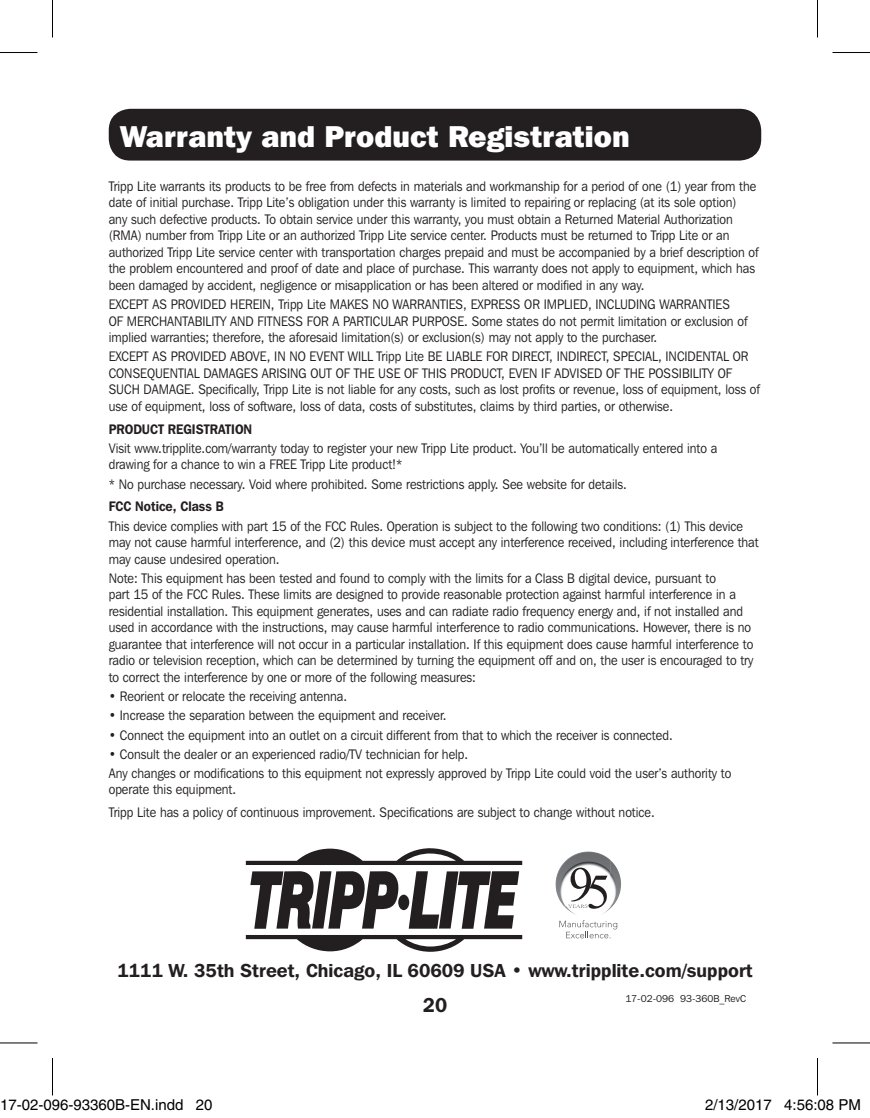
<style>
.page{position:relative;width:870px;height:1118px;background:#fff}
.page>*{position:absolute;margin:0;border:0;box-sizing:border-box;transform-origin:0 0}
.t1{font:800 30px "Franklin Gothic IT Cby BT";color:#fff}
.t2{font:600 20px "Franklin Gothic IT Cby BT";color:#231f20}
.t3{font:600 18.75px "Franklin Gothic IT Cby BT";color:#231f20}
.t4{font:15px "Helvetica";color:#000}
.t5{font:13.75px/16.5px "Franklin Gothic IT Cby BT";color:#231f20;scale:.91 1}
.t6{font:600 13.75px "Franklin Gothic IT Cby BT";color:#231f20;scale:.91 1}
.t7{font:10px "Franklin Gothic IT Cby BT";color:#231f20}
</style>
<div class="page">
<div style="left:109px;top:109px;width:652px;height:52px;background:#231f20;border-radius:22px"></div>
<div style="left:398px;top:894px;width:11px;height:16px;background:#231f20;border-radius:50%"></div>
<svg style="left:250px;top:871px;width:149px;height:57px"></svg>
<svg style="left:409px;top:871px;width:110px;height:57px"></svg>
<svg style="left:246px;top:848px;width:276px;height:17px"></svg>
<svg style="left:246px;top:935px;width:276px;height:16px"></svg>
<img style="left:560px;top:851px;width:27px;height:17px">
<img style="left:610px;top:866px;width:11px;height:42px">
<img style="left:564px;top:906px;width:40px;height:9px">
<svg style="left:559px;top:920px;width:58px;height:18px"></svg>
<svg style="left:571px;top:867px;width:36px;height:41px"></svg>
<hr style="left:0;top:52px;width:38px;height:1px;background:#000">
<hr style="left:832px;top:52px;width:38px;height:1px;background:#000">
<hr style="left:0;top:1042px;width:38px;height:1px;background:#000">
<hr style="left:832px;top:1042px;width:38px;height:1px;background:#000">
<hr style="left:52px;top:0;width:1px;height:38px;background:#000">
<hr style="left:52px;top:1058px;width:1px;height:37px;background:#000">
<hr style="left:817px;top:0;width:1px;height:38px;background:#000">
<hr style="left:817px;top:1058px;width:1px;height:37px;background:#000">
<div style="left:23px;top:1100px;width:6px;height:10px;border:1px solid #fff;border-radius:50%"></div>
<div style="left:22px;top:1099px;width:8px;height:12px;border:1px solid #fff;border-radius:50%"></div>
<div style="left:45px;top:1100px;width:5px;height:10px;border:1px solid #fff;border-radius:50%"></div>
<div style="left:43px;top:1099px;width:9px;height:12px;border:1px solid #fff;border-radius:50%"></div>
<div style="left:108px;top:1100px;width:6px;height:10px;border:1px solid #fff;border-radius:50%"></div>
<div style="left:107px;top:1099px;width:8px;height:12px;border:1px solid #fff;border-radius:50%"></div>
<div style="left:206px;top:1100px;width:5px;height:10px;border:1px solid #fff;border-radius:50%"></div>
<div style="left:204px;top:1099px;width:9px;height:12px;border:1px solid #fff;border-radius:50%"></div>
<div style="left:748px;top:1100px;width:6px;height:10px;border:1px solid #fff;border-radius:50%"></div>
<div style="left:747px;top:1099px;width:8px;height:12px;border:1px solid #fff;border-radius:50%"></div>
<div style="left:819px;top:1100px;width:5px;height:10px;border:1px solid #fff;border-radius:50%"></div>
<div style="left:818px;top:1099px;width:8px;height:12px;border:1px solid #fff;border-radius:50%"></div>
<p class="t1" style="left:120px;top:117px;width:511px">Warranty and Product Registration</p>
<p class="t5" style="left:109px;top:178px;width:716px">Tripp Lite warrants its products to be free from defects in materials and workmanship for a period of one (1) year from the date of initial purchase. Tripp Lite’s obligation under this warranty is limited to repairing or replacing (at its sole option)<br>any such defective products. To obtain service under this warranty, you must obtain a Returned Material Authorization (RMA) number from Tripp Lite or an authorized Tripp Lite service center. Products must be returned to Tripp Lite or an authorized Tripp Lite service center with transportation charges prepaid and must be accompanied by a brief description of the problem encountered and proof of date and place of purchase. This warranty does not apply to equipment, which has been damaged by accident, negligence or misapplication or has been altered or modified in any way.</p>
<p class="t5" style="left:109px;top:296px;width:703px">EXCEPT AS PROVIDED HEREIN, Tripp Lite MAKES NO WARRANTIES, EXPRESS OR IMPLIED, INCLUDING WARRANTIES<br>OF MERCHANTABILITY AND FITNESS FOR A PARTICULAR PURPOSE. Some states do not permit limitation or exclusion of implied warranties; therefore, the aforesaid limitation(s) or exclusion(s) may not apply to the purchaser.</p>
<p class="t5" style="left:109px;top:348px;width:717px">EXCEPT AS PROVIDED ABOVE, IN NO EVENT WILL Tripp Lite BE LIABLE FOR DIRECT, INDIRECT, SPECIAL, INCIDENTAL OR CONSEQUENTIAL DAMAGES ARISING OUT OF THE USE OF THIS PRODUCT, EVEN IF ADVISED OF THE POSSIBILITY OF SUCH DAMAGE. Specifically, Tripp Lite is not liable for any costs, such as lost profits or revenue, loss of equipment, loss of use of equipment, loss of software, loss of data, costs of substitutes, claims by third parties, or otherwise.</p>
<p class="t6" style="left:109px;top:420px;width:159px">PRODUCT REGISTRATION</p>
<p class="t5" style="left:109px;top:439px;width:670px">Visit www.tripplite.com/warranty today to register your new Tripp Lite product. You’ll be automatically entered into a drawing for a chance to win a FREE Tripp Lite product!*</p>
<p class="t5" style="left:109px;top:475px;width:571px">* No purchase necessary. Void where prohibited. Some restrictions apply. See website for details.</p>
<p class="t6" style="left:109px;top:498px;width:128px">FCC Notice, Class B</p>
<p class="t5" style="left:109px;top:517px;width:716px">This device complies with part 15 of the FCC Rules. Operation is subject to the following two conditions: (1) This device may not cause harmful interference, and (2) this device must accept any interference received, including interference that may cause undesired operation.</p>
<p class="t5" style="left:109px;top:569px;width:710px">Note: This equipment has been tested and found to comply with the limits for a Class B digital device, pursuant to<br>part 15 of the FCC Rules. These limits are designed to provide reasonable protection against harmful interference in a residential installation. This equipment generates, uses and can radiate radio frequency energy and, if not installed and used in accordance with the instructions, may cause harmful interference to radio communications. However, there is no guarantee that interference will not occur in a particular installation. If this equipment does cause harmful interference to radio or television reception, which can be determined by turning the equipment off and on, the user is encouraged to try to correct the interference by one or more of the following measures:</p>
<p class="t5" style="left:109px;top:688px;width:264px">• Reorient or relocate the receiving antenna.</p>
<p class="t5" style="left:109px;top:707px;width:373px">• Increase the separation between the equipment and receiver.</p>
<p class="t5" style="left:109px;top:726px;width:621px">• Connect the equipment into an outlet on a circuit different from that to which the receiver is connected.</p>
<p class="t5" style="left:109px;top:745px;width:397px">• Consult the dealer or an experienced radio/TV technician for help.</p>
<p class="t5" style="left:109px;top:764px;width:686px">Any changes or modifications to this equipment not expressly approved by Tripp Lite could void the user’s authority to operate this equipment.</p>
<p class="t5" style="left:109px;top:804px;width:602px">Tripp Lite has a policy of continuous improvement. Specifications are subject to change without notice.</p>
<p class="t3" style="left:117px;top:958px;width:637px">1111 W. 35th Street, Chicago, IL 60609 USA • www.tripplite.com/support</p>
<h2 class="t2" style="left:423px;top:992px;width:26px">20</h2>
<p class="t7" style="left:625px;top:992px;width:122px">17-02-096 93-360B_RevC</p>
<p class="t4" style="left:0;top:1096px;width:214px">17-02-096-93360B-EN.indd 20</p>
<p class="t4" style="left:705px;top:1096px;width:157px">2/13/2017 4:56:08 PM</p>
</div>
